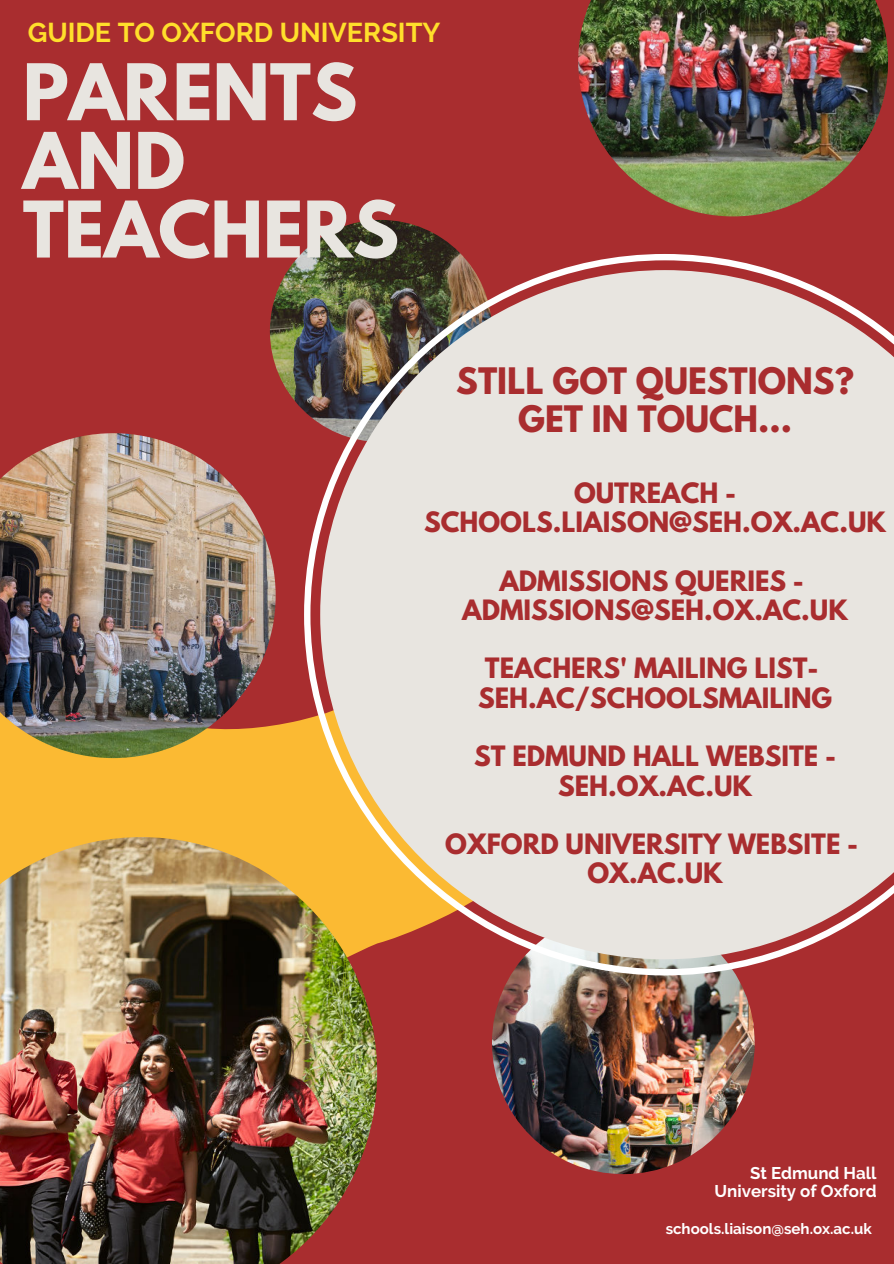
<style>
.page{position:relative;width:894px;height:1264px;background:#fff}
.page>*{position:absolute;margin:0;border:0;box-sizing:border-box;transform-origin:0 0}
.t1{font:700 69.15px/68.7px "League Spartan";color:#e8e5e0}
.t2{font:700 32.4px/38.2px "League Spartan";color:#a92d2f;text-align:center}
.t3{font:700 27.15px "Raleway";color:#ffdf2b}
.t4{font:700 24.9px/29.2px "League Spartan";color:#a92d2f;text-align:center}
.t5{font:700 16.95px/18px "Raleway";color:#fff;text-align:right}
.t6{font:700 15px "Raleway";color:#fff}
</style>
<div class="page">
<div style="left:0;top:0;width:893px;height:1263px;background:#a92d2f"></div>
<svg style="left:0;top:582px;width:304px;height:255px;background:#efa632"></svg>
<img style="left:0;top:837px;width:377px;height:426px">
<img style="left:270px;top:220px;width:222px;height:222px;border-radius:50%">
<img style="left:492px;top:911px;width:262px;height:263px;border-radius:50%">
<img style="left:304px;top:254px;width:468px;height:721px">
<svg style="left:320px;top:270px;width:573px;height:689px;background:#dfd2c8"></svg>
<img style="left:0;top:433px;width:275px;height:325px">
<img style="left:578px;top:0;width:309px;height:216px">
<p class="t3" style="left:28px;top:17px;width:414px">GUIDE TO OXFORD UNIVERSITY</p>
<h1 class="t1" style="left:23px;top:57px;width:378px">PARENTS<br>AND<br>TEACHERS</h1>
<h2 class="t2" style="left:456px;top:361px;width:399px">STILL GOT QUESTIONS?<br>GET IN TOUCH...</h2>
<p class="t4" style="left:424px;top:478px;width:463px">OUTREACH -<br>SCHOOLS.LIAISON@SEH.OX.AC.UK</p>
<p class="t4" style="left:462px;top:565px;width:387px">ADMISSIONS QUERIES -<br>ADMISSIONS@SEH.OX.AC.UK</p>
<p class="t4" style="left:478px;top:653px;width:355px;text-align:left">TEACHERS' MAILING LIST-<br>SEH.AC/SCHOOLSMAILING</p>
<p class="t4" style="left:474px;top:741px;width:363px">ST EDMUND HALL WEBSITE -<br>SEH.OX.AC.UK</p>
<p class="t4" style="left:445px;top:829px;width:414px">OXFORD UNIVERSITY WEBSITE -<br>OX.AC.UK</p>
<p class="t5" style="left:714px;top:1164px;width:164px">St Edmund Hall<br>University of Oxford</p>
<p class="t6" style="left:665px;top:1219px;width:208px">schools.liaison@seh.ox.ac.uk</p>
</div>
